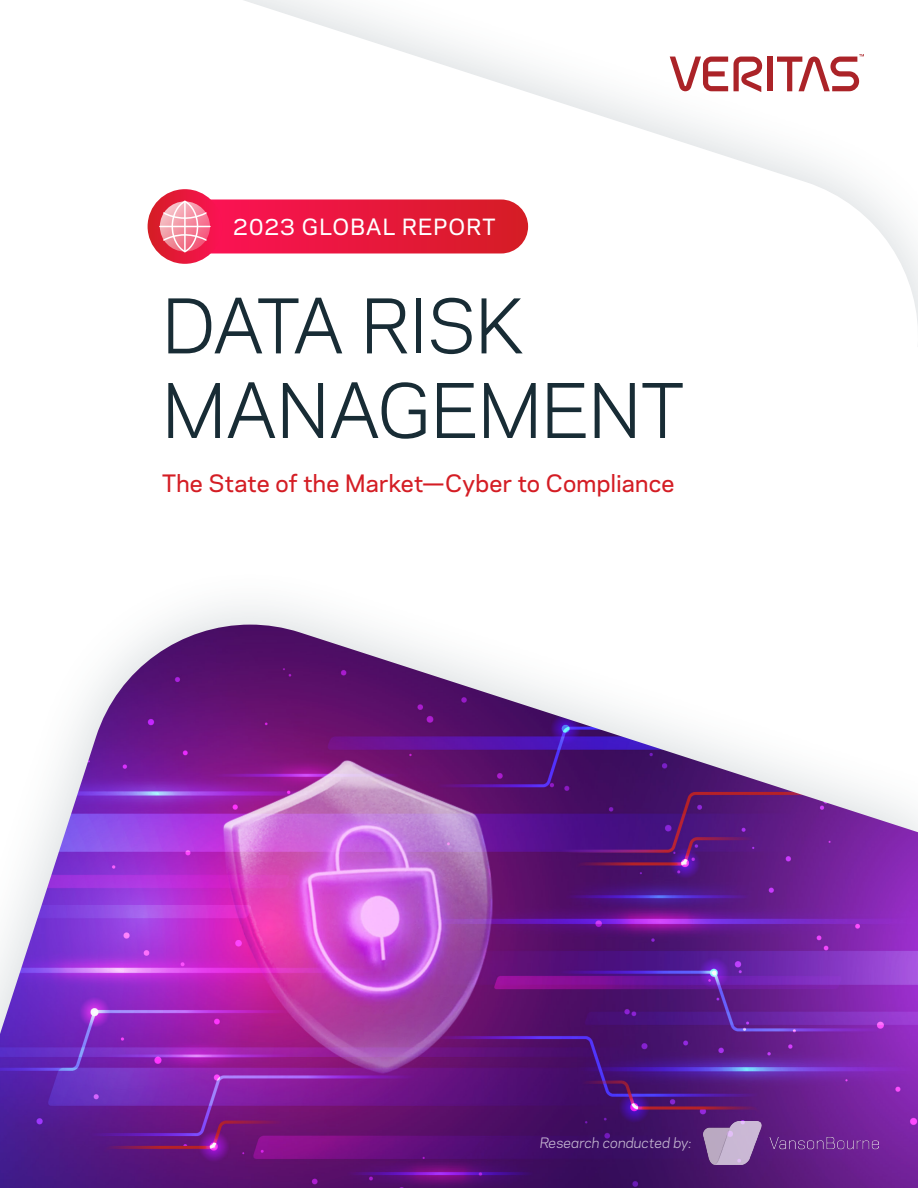
<style>
.page{position:relative;width:918px;height:1188px;background:#fff}
.page>*{position:absolute;margin:0;border:0;box-sizing:border-box;transform-origin:0 0}
.t1{font:70.5px/84.6px "Polaris";letter-spacing:-.025em;color:#182c35}
.t2{font:500 22.5px "Polaris";letter-spacing:.01em;color:#d41d24}
.t3{font:500 21px "Polaris";letter-spacing:.055em;color:#fff}
.t4{font:italic 13.5px "Polaris";color:#fff}
</style>
<div class="page">
<svg style="left:147px;top:0;width:771px;height:325px"></svg>
<img style="left:0;top:625px;width:918px;height:563px">
<svg style="left:734px;top:57px;width:29px;height:35px"></svg>
<div style="left:767px;top:57px;width:6px;height:34px;background:#ab2328"></div>
<svg style="left:670px;top:57px;width:58px;height:34px"></svg>
<svg style="left:777px;top:54px;width:87px;height:37px"></svg>
<svg style="left:148px;top:189px;width:74px;height:75px"></svg>
<hr style="left:160px;top:226px;width:50px;height:1px;background:#fff">
<svg style="left:162px;top:199px;width:366px;height:55px;background:#ea2c4e"></svg>
<img style="left:703px;top:1122px;width:176px;height:42px">
<p class="t3" style="left:233px;top:211px;width:264px">2023 GLOBAL REPORT</p>
<h1 class="t1" style="left:162px;top:280px;width:524px">DATA RISK<br>MANAGEMENT</h1>
<p class="t2" style="left:162px;top:466px;width:514px">The State of the Market—Cyber to Compliance</p>
<p class="t4" style="left:539px;top:1133px;width:154px">Research conducted by:</p>
</div>
